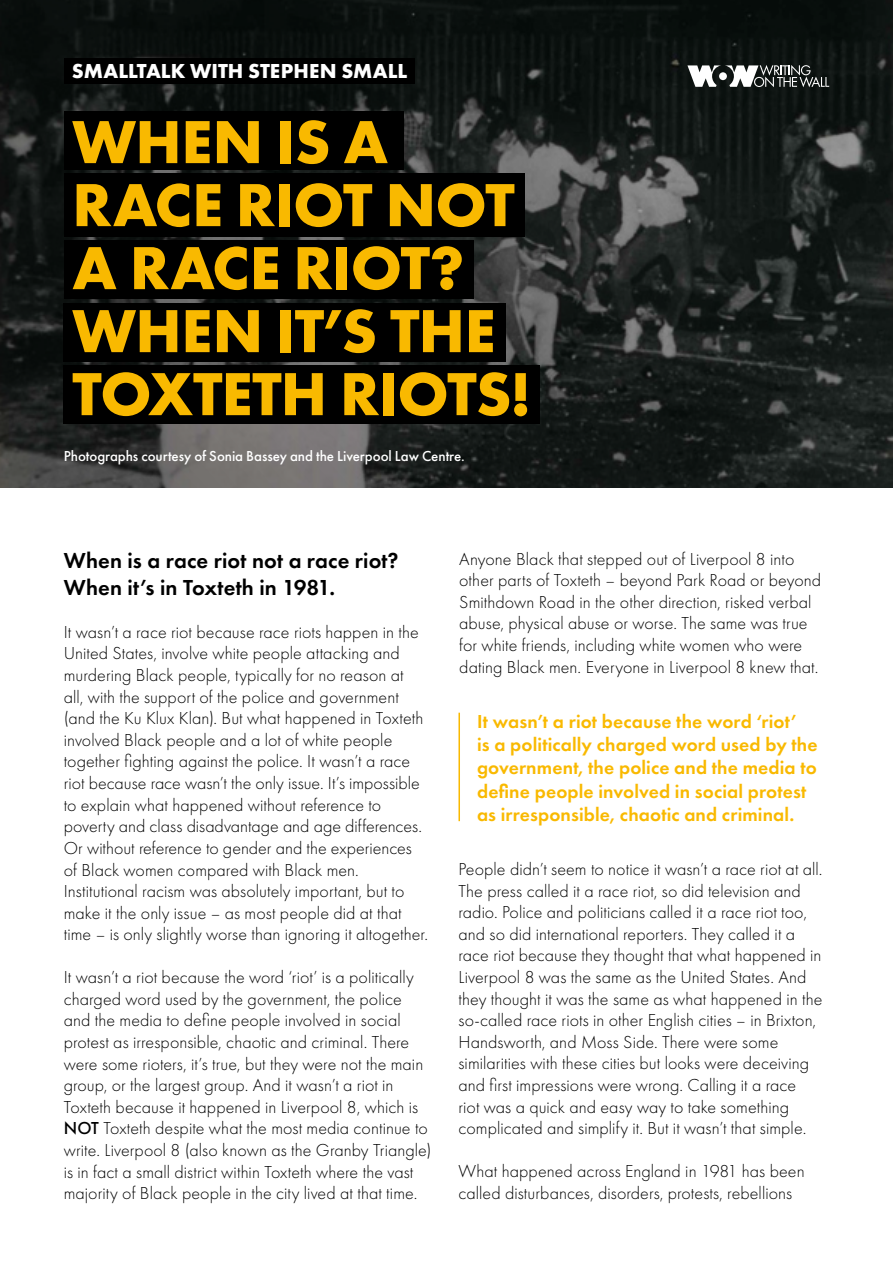
<style>
.page{position:relative;width:893px;height:1263px;background:#fff}
.page>*{position:absolute;margin:0;border:0;box-sizing:border-box;transform-origin:0 0}
.t1{font:700 63px/63px "Futura PT";letter-spacing:-.015em;color:#f9b900}
.t2{font:600 22.5px/27px "Futura PT";letter-spacing:.005em;color:#000}
.t3{font:700 21px "Futura PT";color:#fff}
.t4{font:600 19.5px/23.4px "Futura PT";letter-spacing:.005em;color:#f9b900}
.t5{font:300 18px/21.6px "Futura PT";letter-spacing:.005em;color:#000}
.t6{font:500 15px "Futura PT";letter-spacing:-.005em;color:#fff}
.s1{font-weight:500}
</style>
<div class="page">
<svg style="left:0;top:0;width:893px;height:487px;background:#202422"></svg>
<div style="left:64px;top:173px;width:460px;height:64px;background:#000"></div>
<div style="left:64px;top:58px;width:351px;height:26px;background:#000"></div>
<div style="left:64px;top:240px;width:409px;height:59px;background:#000"></div>
<div style="left:64px;top:303px;width:442px;height:59px;background:#000"></div>
<div style="left:64px;top:365px;width:476px;height:59px;background:#000"></div>
<div style="left:64px;top:111px;width:340px;height:59px;background:#000"></div>
<hr style="left:458px;top:713px;width:2px;height:108px;background:#f9b900">
<svg style="left:687px;top:65px;width:142px;height:22px"></svg>
<div style="left:719px;top:72px;width:8px;height:8px;background:#fff;border-radius:50%"></div>
<p class="t3" style="left:72px;top:57px;width:337px">SMALLTALK WITH STEPHEN SMALL</p>
<h1 class="t1" style="left:72px;top:109px;width:461px">WHEN IS A<br>RACE RIOT NOT<br>A RACE RIOT?<br>WHEN IT’S THE<br>TOXTETH RIOTS!</h1>
<p class="t6" style="left:64px;top:447px;width:402px">Photographs courtesy of Sonia Bassey and the Liverpool Law Centre.</p>
<p class="t2" style="left:64px;top:547px;width:336px">When is a race riot not a race riot?<br>When it’s in Toxteth in 1981.</p>
<p class="t5" style="left:64px;top:621px;width:366px">It wasn’t a race riot because race riots happen in the United States, involve white people attacking and murdering Black people, typically for no reason at<br>all, with the support of the police and government (and the Ku Klux Klan). But what happened in Toxteth involved Black people and a lot of white people together fighting against the police. It wasn’t a race riot because race wasn’t the only issue. It’s impossible to explain what happened without reference to poverty and class disadvantage and age differences.<br>Or without reference to gender and the experiences of Black women compared with Black men.<br>Institutional racism was absolutely important, but to make it the only issue – as most people did at that time – is only slightly worse than ignoring it altogether.</p>
<p class="t5" style="left:64px;top:966px;width:369px">It wasn’t a riot because the word ‘riot’ is a politically charged word used by the government, the police and the media to define people involved in social protest as irresponsible, chaotic and criminal. There were some rioters, it’s true, but they were not the main group, or the largest group. And it wasn’t a riot in Toxteth because it happened in Liverpool 8, which is <span class="s1">NOT</span> Toxteth despite what the most media continue to write. Liverpool 8 (also known as the Granby Triangle) is in fact a small district within Toxteth where the vast majority of Black people in the city lived at that time.</p>
<p class="t5" style="left:459px;top:548px;width:363px">Anyone Black that stepped out of Liverpool 8 into other parts of Toxteth – beyond Park Road or beyond Smithdown Road in the other direction, risked verbal abuse, physical abuse or worse. The same was true for white friends, including white women who were dating Black men. Everyone in Liverpool 8 knew that.</p>
<p class="t4" style="left:477px;top:709px;width:342px">It wasn’t a riot because the word ‘riot’<br>is a politically charged word used by the government, the police and the media to define people involved in social protest as irresponsible, chaotic and criminal.</p>
<p class="t5" style="left:458px;top:858px;width:366px">People didn’t seem to notice it wasn’t a race riot at all.<br>The press called it a race riot, so did television and radio. Police and politicians called it a race riot too, and so did international reporters. They called it a race riot because they thought that what happened in Liverpool 8 was the same as the United States. And they thought it was the same as what happened in the so-called race riots in other English cities – in Brixton, Handsworth, and Moss Side. There were some similarities with these cities but looks were deceiving and first impressions were wrong. Calling it a race<br>riot was a quick and easy way to take something complicated and simplify it. But it wasn’t that simple.</p>
<p class="t5" style="left:458px;top:1160px;width:348px">What happened across England in 1981 has been called disturbances, disorders, protests, rebellions</p>
</div>
